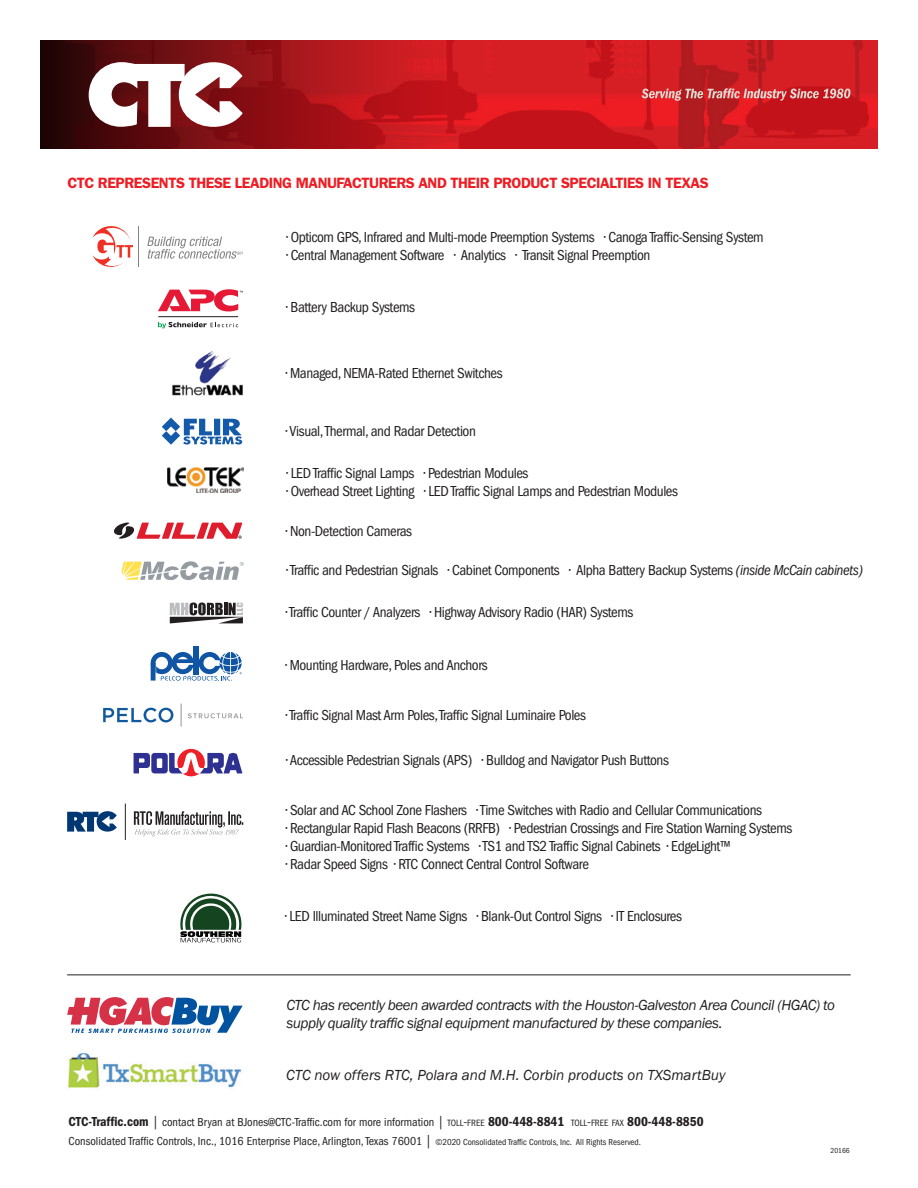
<style>
.page{position:relative;width:918px;height:1188px;background:#fff}
.page>*{position:absolute;margin:0;border:0;box-sizing:border-box;transform-origin:0 0}
.t1{font:condensed 15px "Franklin Gothic LT";letter-spacing:-.03em;color:#231f20}
.t2{font:italic 15px/18px "Franklin Gothic";letter-spacing:-.03em;color:#231f20}
.t3{font:600 15px "Franklin Gothic LT";letter-spacing:-.03em;color:#ee1d23}
.t4{font:italic 15px "Franklin Gothic";color:#231f20}
.t5{font:condensed 12px/19.5px "Franklin Gothic LT";color:#231f20}
.t6{font:condensed 7.5px "Franklin Gothic LT";color:#231f20}
.s1{font-style:italic}
.s2{font-weight:600;font-size:13.5px}
.s3{font-size:13.5px}
.s4{font-size:9.45px}
.s5{font-size:9px}
</style>
<div class="page">
<svg style="left:121px;top:561px;width:123px;height:19px"></svg>
<svg style="left:67px;top:811px;width:50px;height:21px"></svg>
<hr style="left:125px;top:804px;width:1px;height:36px;background:#231f20">
<svg style="left:134px;top:811px;width:109px;height:25px"></svg>
<hr style="left:67px;top:974px;width:784px;height:1px;background:#231f20">
<svg style="left:67px;top:997px;width:176px;height:36px"></svg>
<img style="left:68px;top:1051px;width:174px;height:37px">
<svg style="left:180px;top:894px;width:62px;height:48px"></svg>
<div style="left:194px;top:646px;width:5px;height:28px;background:#1055a3"></div>
<svg style="left:151px;top:652px;width:91px;height:29px"></svg>
<svg style="left:134px;top:749px;width:108px;height:27px"></svg>
<img style="left:167px;top:467px;width:76px;height:25px">
<img style="left:447px;top:40px;width:431px;height:108px">
<svg style="left:40px;top:40px;width:407px;height:108px;background:#8d1116"></svg>
<svg style="left:89px;top:62px;width:154px;height:65px"></svg>
<svg style="left:642px;top:88px;width:208px;height:13px;background:#d0595a"></svg>
<svg style="left:158px;top:322px;width:80px;height:6px"></svg>
<hr style="left:158px;top:316px;width:80px;height:1px;background:#231f20">
<svg style="left:158px;top:289px;width:85px;height:22px"></svg>
<svg style="left:114px;top:523px;width:128px;height:16px"></svg>
<img style="left:172px;top:351px;width:71px;height:44px">
<svg style="left:162px;top:418px;width:80px;height:27px"></svg>
<svg style="left:103px;top:708px;width:70px;height:14px"></svg>
<svg style="left:188px;top:713px;width:55px;height:5px"></svg>
<svg style="left:181px;top:704px;width:1px;height:23px"></svg>
<svg style="left:170px;top:603px;width:73px;height:20px"></svg>
<svg style="left:147px;top:237px;width:96px;height:22px"></svg>
<svg style="left:92px;top:226px;width:41px;height:41px"></svg>
<hr style="left:138px;top:226px;width:1px;height:41px;background:#808183">
<p class="t3" style="left:67px;top:174px;width:643px">CTC REPRESENTS THESE LEADING MANUFACTURERS AND THEIR PRODUCT SPECIALTIES IN TEXAS</p>
<p class="t1" style="left:286px;top:228px;width:479px">• Opticom GPS, Infrared and Multi-mode Preemption Systems • Canoga Traffic-Sensing System</p>
<p class="t1" style="left:286px;top:246px;width:365px">• Central Management Software • Analytics • Transit Signal Preemption</p>
<p class="t1" style="left:286px;top:299px;width:130px">• Battery Backup Systems</p>
<p class="t1" style="left:286px;top:365px;width:218px">• Managed, NEMA-Rated Ethernet Switches</p>
<p class="t1" style="left:286px;top:423px;width:192px">• Visual, Thermal, and Radar Detection</p>
<p class="t1" style="left:287px;top:465px;width:243px">• LED Traffic Signal Lamps • Pedestrian Modules</p>
<p class="t1" style="left:287px;top:483px;width:393px">• Overhead Street Lighting • LED Traffic Signal Lamps and Pedestrian Modules</p>
<p class="t1" style="left:286px;top:522px;width:128px">• Non-Detection Cameras</p>
<p class="t1" style="left:287px;top:562px;width:578px">• Traffic and Pedestrian Signals • Cabinet Components • Alpha Battery Backup Systems <span class="s1">(inside McCain cabinets)</span></p>
<p class="t1" style="left:286px;top:603px;width:349px">• Traffic Counter / Analyzers • Highway Advisory Radio (HAR) Systems</p>
<p class="t1" style="left:285px;top:657px;width:204px">• Mounting Hardware, Poles and Anchors</p>
<p class="t1" style="left:286px;top:707px;width:302px">• Traffic Signal Mast Arm Poles, Traffic Signal Luminaire Poles</p>
<p class="t1" style="left:286px;top:752px;width:384px">• Accessible Pedestrian Signals (APS) • Bulldog and Navigator Push Buttons</p>
<p class="t1" style="left:286px;top:801px;width:478px">• Solar and AC School Zone Flashers • Time Switches with Radio and Cellular Communications</p>
<p class="t1" style="left:286px;top:819px;width:508px">• Rectangular Rapid Flash Beacons (RRFB) • Pedestrian Crossings and Fire Station Warning Systems</p>
<p class="t1" style="left:286px;top:837px;width:447px">• Guardian-Monitored Traffic Systems • TS1 and TS2 Traffic Signal Cabinets • EdgeLight™</p>
<p class="t1" style="left:286px;top:855px;width:305px">• Radar Speed Signs • RTC Connect Central Control Software</p>
<p class="t1" style="left:285px;top:908px;width:398px">• LED Illuminated Street Name Signs • Blank-Out Control Signs • IT Enclosures</p>
<p class="t2" style="left:286px;top:996px;width:550px">CTC has recently been awarded contracts with the Houston-Galveston Area Council (HGAC) to supply quality traffic signal equipment manufactured by these companies.</p>
<p class="t4" style="left:286px;top:1065px;width:441px">CTC now offers RTC, Polara and M.H. Corbin products on TXSmartBuy</p>
<p class="t5" style="left:69px;top:1112px;width:637px"><span class="s2">CTC-Traffic.com</span> <span class="s3">|</span> contact Bryan at BJones@CTC-Traffic.com for more information <span class="s3">|</span> <span class="s4">TOLL</span><span class="s3">-</span><span class="s4">FREE</span> <span class="s2">800-448-8841</span> <span class="s4">TOLL</span><span class="s3">-</span><span class="s4">FREE FAX</span> <span class="s2">800-448-8850<br></span>Consolidated Traffic Controls, Inc., 1016 Enterprise Place, Arlington, Texas 76001 <span class="s3">|</span> <span class="s5">©2020 Consolidated Traffic Controls, Inc. All Rights Reserved.</span></p>
<p class="t6" style="left:831px;top:1146px;width:21px">20166</p>
</div>
